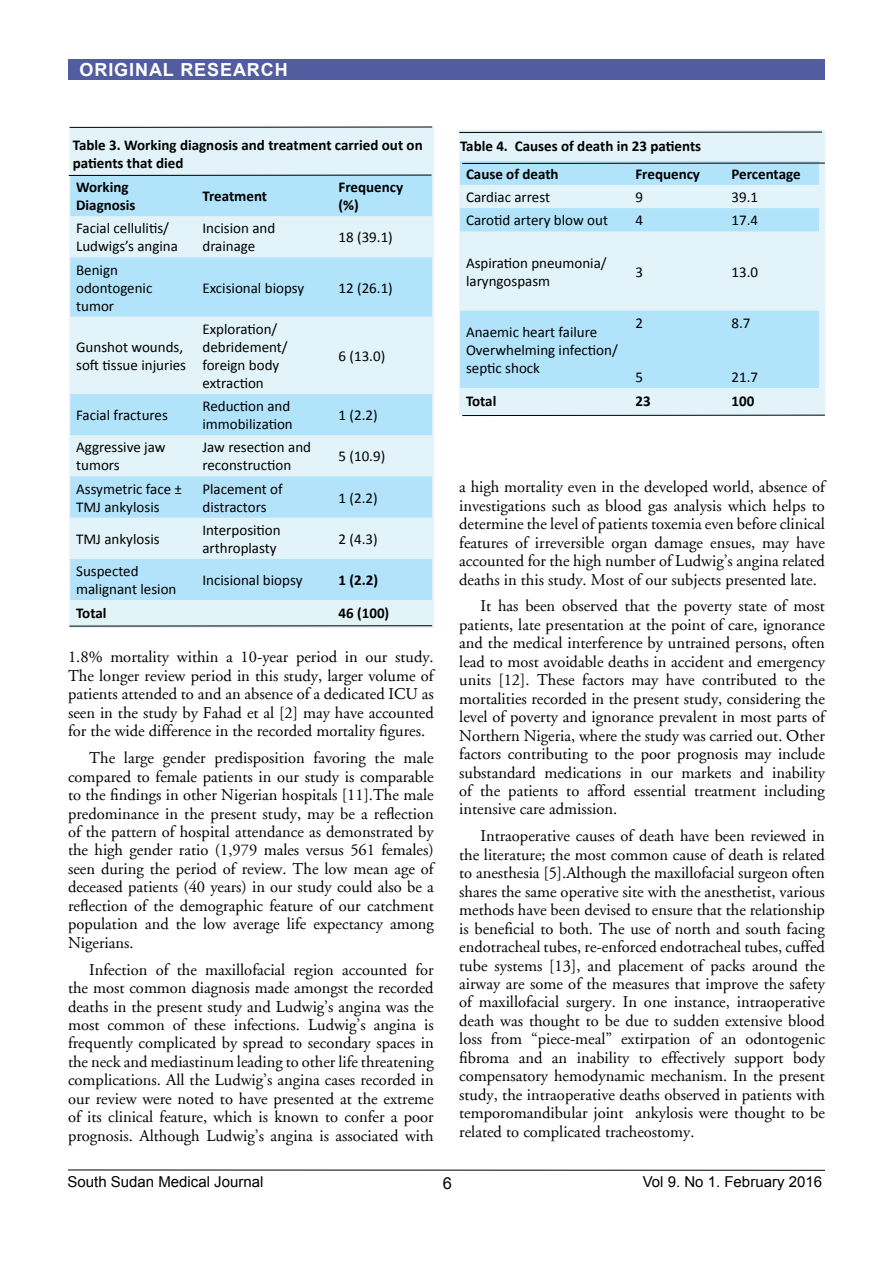
<style>
.page{position:relative;width:893px;height:1263px;background:#fff}
.page>*{position:absolute;margin:0;border:0;box-sizing:border-box;transform-origin:0 0}
.t1{font:700 18px "Arial";letter-spacing:.05em;color:#fff}
.t2{font:16.5px/18.5px "Adobe Garamond";color:#000;text-align:justify}
.t3{font:16.5px "Arial";color:#000}
.t4{font:15px/18px "Calibri";color:#000}
.t5{font:700 15px/18px "Calibri";color:#000}
.t6{font:15px "Arial";color:#000}
</style>
<div class="page">
<hr style="left:68px;top:1169px;width:757px;height:2px;background:#000">
<div style="left:68px;top:60px;width:757px;height:20px;background:#525da0"></div>
<div style="left:460px;top:130px;width:365px;height:284px;background:#e2f4f9"></div>
<svg style="left:461px;top:161px;width:358px;height:227px;fill:#b1e3fa"></svg>
<div style="left:459px;top:130px;width:366px;height:285px;border:1px solid #e2f4f9"></div>
<div style="left:70px;top:128px;width:363px;height:499px;background:#e2f4f9"></div>
<svg style="left:71px;top:176px;width:361px;height:259px;fill:#b1e3fa"></svg>
<svg style="left:71px;top:476px;width:361px;height:124px"></svg>
<hr style="left:69px;top:175px;width:363px;height:1px;background:#000">
<hr style="left:70px;top:127px;width:362px;height:1px;background:#000">
<hr style="left:69px;top:625px;width:363px;height:1px;background:#000">
<hr style="left:462px;top:163px;width:363px;height:1px;background:#000">
<hr style="left:459px;top:132px;width:363px;height:1px;background:#000">
<hr style="left:462px;top:415px;width:363px;height:1px;background:#000">
<p class="t1" style="left:80px;top:58px;width:210px">ORIGINAL RESEARCH</p>
<p class="t5" style="left:73px;top:135px;width:351px">Table 3. Working diagnosis and treatment carried out on patients that died</p>
<p class="t5" style="left:460px;top:136px;width:243px">Table 4. Causes of death in 23 patients</p>
<p class="t5" style="left:466px;top:164px;width:94px">Cause of death</p>
<p class="t5" style="left:635px;top:164px;width:66px">Frequency</p>
<p class="t5" style="left:731px;top:164px;width:71px">Percentage</p>
<p class="t4" style="left:466px;top:187px;width:86px">Cardiac arrest</p>
<p class="t4" style="left:635px;top:187px;width:9px">9</p>
<p class="t4" style="left:731px;top:187px;width:28px">39.1</p>
<p class="t4" style="left:466px;top:211px;width:144px">Carotid artery blow out</p>
<p class="t4" style="left:635px;top:211px;width:9px">4</p>
<p class="t4" style="left:731px;top:211px;width:28px">17.4</p>
<p class="t4" style="left:466px;top:253px;width:142px">Aspiration pneumonia/ laryngospasm</p>
<p class="t4" style="left:635px;top:262px;width:9px">3</p>
<p class="t4" style="left:731px;top:262px;width:28px">13.0</p>
<p class="t4" style="left:466px;top:322px;width:153px">Anaemic heart failure<br>Overwhelming infection/ septic shock</p>
<p class="t5" style="left:76px;top:177px;width:61px">Working<br>Diagnosis</p>
<p class="t5" style="left:202px;top:186px;width:66px">Treatment</p>
<p class="t5" style="left:339px;top:177px;width:66px">Frequency (%)</p>
<p class="t4" style="left:76px;top:219px;width:103px">Facial cellulitis/<br>Ludwigs’s angina</p>
<p class="t4" style="left:202px;top:219px;width:74px">Incision and drainage</p>
<p class="t4" style="left:339px;top:228px;width:56px">18 (39.1)</p>
<p class="t4" style="left:76px;top:260px;width:78px">Benign odontogenic tumor</p>
<p class="t4" style="left:202px;top:278px;width:103px">Excisional biopsy</p>
<p class="t4" style="left:339px;top:278px;width:56px">12 (26.1)</p>
<p class="t4" style="left:731px;top:313px;width:20px">8.7</p>
<p class="t4" style="left:635px;top:313px;width:9px">2</p>
<p class="t4" style="left:202px;top:319px;width:87px">Exploration/ debridement/ foreign body extraction</p>
<p class="t4" style="left:76px;top:337px;width:111px">Gunshot wounds, soft tissue injuries</p>
<p class="t4" style="left:339px;top:346px;width:48px">6 (13.0)</p>
<p class="t4" style="left:731px;top:367px;width:28px">21.7</p>
<p class="t4" style="left:635px;top:367px;width:9px">5</p>
<p class="t4" style="left:76px;top:405px;width:93px">Facial fractures</p>
<p class="t4" style="left:202px;top:396px;width:92px">Reduction and immobilization</p>
<p class="t4" style="left:339px;top:405px;width:41px">1 (2.2)</p>
<p class="t4" style="left:76px;top:438px;width:91px">Aggressive jaw tumors</p>
<p class="t4" style="left:202px;top:438px;width:110px">Jaw resection and reconstruction</p>
<p class="t4" style="left:339px;top:447px;width:48px">5 (10.9)</p>
<p class="t4" style="left:76px;top:479px;width:107px">Assymetric face ±<br>TMJ ankylosis</p>
<p class="t4" style="left:202px;top:479px;width:82px">Placement of distractors</p>
<p class="t4" style="left:339px;top:488px;width:41px">1 (2.2)</p>
<p class="t4" style="left:76px;top:529px;width:85px">TMJ ankylosis</p>
<p class="t4" style="left:202px;top:520px;width:80px">Interposition arthroplasty</p>
<p class="t4" style="left:339px;top:529px;width:41px">2 (4.3)</p>
<p class="t4" style="left:76px;top:561px;width:102px">Suspected malignant lesion</p>
<p class="t4" style="left:202px;top:570px;width:101px">Incisional biopsy</p>
<p class="t5" style="left:339px;top:570px;width:41px">1 (2.2)</p>
<p class="t5" style="left:76px;top:603px;width:32px">Total</p>
<p class="t5" style="left:339px;top:603px;width:52px">46 (100)</p>
<p class="t2" style="left:68px;top:648px;width:367px">1.8% mortality within a 10-year period in our study.<br>The longer review period in this study, larger volume of patients attended to and an absence of a dedicated ICU as seen in the study by Fahad et al [2] may have accounted for the wide difference in the recorded mortality figures.</p>
<p class="t2" style="left:68px;top:749px;width:367px;text-indent:21px">The large gender predisposition favoring the male compared to female patients in our study is comparable to the findings in other Nigerian hospitals [11].The male predominance in the present study, may be a reflection of the pattern of hospital attendance as demonstrated by the high gender ratio (1,979 males versus 561 females) seen during the period of review. The low mean age of deceased patients (40 years) in our study could also be a reflection of the demographic feature of our catchment population and the low average life expectancy among Nigerians.</p>
<p class="t2" style="left:68px;top:961px;width:367px;text-indent:21px">Infection of the maxillofacial region accounted for the most common diagnosis made amongst the recorded deaths in the present study and Ludwig’s angina was the most common of these infections. Ludwig’s angina is frequently complicated by spread to secondary spaces in the neck and mediastinum leading to other life threatening complications. All the Ludwig’s angina cases recorded in our review were noted to have presented at the extreme of its clinical feature, which is known to confer a poor prognosis. Although Ludwig’s angina is associated with</p>
<p class="t5" style="left:466px;top:391px;width:32px">Total</p>
<p class="t5" style="left:635px;top:391px;width:17px">23</p>
<p class="t5" style="left:731px;top:391px;width:24px">100</p>
<p class="t2" style="left:459px;top:478px;width:367px">a high mortality even in the developed world, absence of investigations such as blood gas analysis which helps to determine the level of patients toxemia even before clinical features of irreversible organ damage ensues, may have accounted for the high number of Ludwig’s angina related deaths in this study. Most of our subjects presented late.</p>
<p class="t2" style="left:459px;top:597px;width:367px;text-indent:21px">It has been observed that the poverty state of most patients, late presentation at the point of care, ignorance and the medical interference by untrained persons, often lead to most avoidable deaths in accident and emergency units [12]. These factors may have contributed to the mortalities recorded in the present study, considering the level of poverty and ignorance prevalent in most parts of Northern Nigeria, where the study was carried out. Other factors contributing to the poor prognosis may include substandard medications in our markets and inability of the patients to afford essential treatment including intensive care admission.</p>
<p class="t2" style="left:459px;top:827px;width:367px;text-indent:21px">Intraoperative causes of death have been reviewed in the literature; the most common cause of death is related to anesthesia [5].Although the maxillofacial surgeon often shares the same operative site with the anesthetist, various methods have been devised to ensure that the relationship is beneficial to both. The use of north and south facing endotracheal tubes, re-enforced endotracheal tubes, cuffed tube systems [13], and placement of packs around the airway are some of the measures that improve the safety of maxillofacial surgery. In one instance, intraoperative death was thought to be due to sudden extensive blood loss from “piece-meal” extirpation of an odontogenic fibroma and an inability to effectively support body compensatory hemodynamic mechanism. In the present study, the intraoperative deaths observed in patients with temporomandibular joint ankylosis were thought to be related to complicated tracheostomy.</p>
<p class="t6" style="left:68px;top:1172px;width:197px">South Sudan Medical Journal</p>
<p class="t6" style="left:643px;top:1172px;width:181px">Vol 9. No 1. February 2016</p>
<p class="t3" style="left:443px;top:1172px;width:11px">6</p>
</div>
